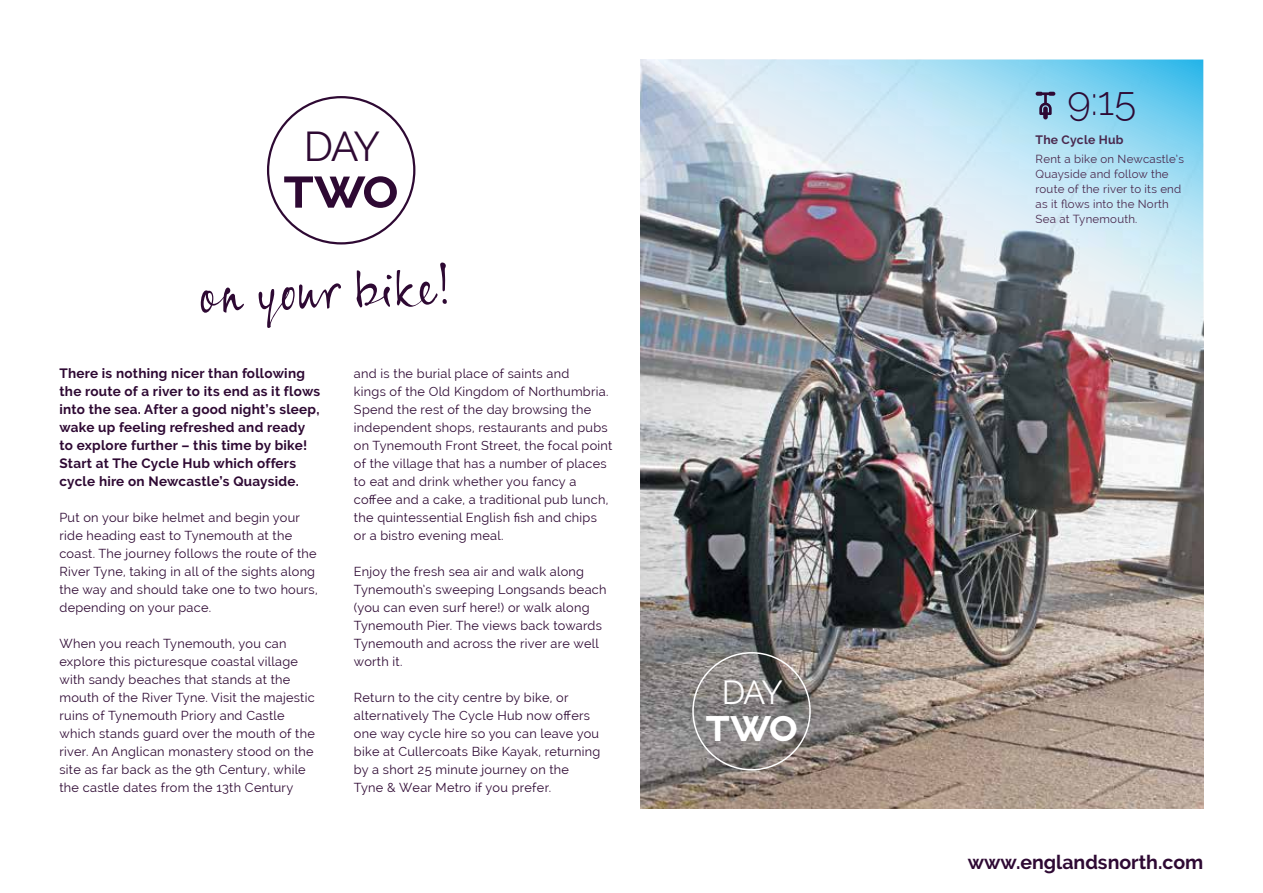
<style>
.page{position:relative;width:1263px;height:893px;background:#fff}
.page>*{position:absolute;margin:0;border:0;box-sizing:border-box;transform-origin:0 0}
.t1{font:700 55.8px "Raleway";color:#2e0933}
.t2{font:55.5px "ALS Syys Script Eco";color:#2e0933}
.t3{font:700 44.7px "Raleway";color:#fff}
.t4{font:40.95px "Raleway";color:#2e0933}
.t5{font:300 40.2px "Raleway";color:#2e0933}
.t6{font:32.85px "Raleway";color:#fff}
.t7{font:700 19.5px "Raleway";color:#2e0933}
.t8{font:700 13.5px/18px "Raleway";letter-spacing:.02em;color:#2e0933}
.t9{font:12.75px/18px "Raleway";letter-spacing:.02em;color:#2e0933}
.t10{font:700 12.15px "Raleway";letter-spacing:.02em;color:#4a294e}
.t11{font:11.55px/15px "Raleway";letter-spacing:.02em;color:#4a294e}
</style>
<div class="page">
<img style="left:640px;top:60px;width:563px;height:749px">
<div style="left:692px;top:652px;width:119px;height:118px;border:2px solid #fff;border-radius:50%"></div>
<img style="left:657px;top:60px;width:546px;height:293px">
<svg style="left:1035px;top:92px;width:20px;height:27px"></svg>
<h3 class="t4" style="left:304px;top:123px;width:77px">DAY</h3>
<h1 class="t1" style="left:283px;top:156px;width:117px">two</h1>
<h2 class="t2" style="left:197px;top:258px;width:253px;rotate:-2deg">on your bike!</h2>
<p class="t8" style="left:59px;top:364px;width:262px">There is nothing nicer than following the route of a river to its end as it flows into the sea. After a good night’s sleep, wake up feeling refreshed and ready to explore further – this time by bike!<br>Start at The Cycle Hub which offers cycle hire on Newcastle’s Quayside.</p>
<p class="t9" style="left:59px;top:508px;width:260px">Put on your bike helmet and begin your ride heading east to Tynemouth at the coast. The journey follows the route of the River Tyne, taking in all of the sights along the way and should take one to two hours, depending on your pace.</p>
<p class="t9" style="left:59px;top:635px;width:257px">When you reach Tynemouth, you can explore this picturesque coastal village with sandy beaches that stands at the mouth of the River Tyne. Visit the majestic ruins of Tynemouth Priory and Castle which stands guard over the mouth of the river. An Anglican monastery stood on the site as far back as the 9th Century, while the castle dates from the 13th Century</p>
<p class="t9" style="left:354px;top:365px;width:260px">and is the burial place of saints and<br>kings of the Old Kingdom of Northumbria.<br>Spend the rest of the day browsing the independent shops, restaurants and pubs on Tynemouth Front Street, the focal point of the village that has a number of places to eat and drink whether you fancy a coffee and a cake, a traditional pub lunch, the quintessential English fish and chips or a bistro evening meal.</p>
<p class="t9" style="left:354px;top:563px;width:254px">Enjoy the fresh sea air and walk along Tynemouth’s sweeping Longsands beach (you can even surf here!) or walk along Tynemouth Pier. The views back towards Tynemouth and across the river are well worth it.</p>
<p class="t9" style="left:354px;top:689px;width:248px">Return to the city centre by bike, or alternatively The Cycle Hub now offers one way cycle hire so you can leave you bike at Cullercoats Bike Kayak, returning by a short 25 minute journey on the Tyne &amp; Wear Metro if you prefer.</p>
<h3 class="t6" style="left:722px;top:673px;width:62px">DAY</h3>
<h3 class="t3" style="left:706px;top:700px;width:94px">two</h3>
<h3 class="t5" style="left:1067px;top:77px;width:70px">9:15</h3>
<p class="t10" style="left:1035px;top:133px;width:89px">The Cycle Hub</p>
<p class="t11" style="left:1035px;top:152px;width:150px">Rent a bike on Newcastle’s<br>Quayside and follow the route of the river to its end as it flows into the North<br>Sea at Tynemouth.</p>
<h3 class="t7" style="left:968px;top:851px;width:237px">www.englandsnorth.com</h3>
</div>
